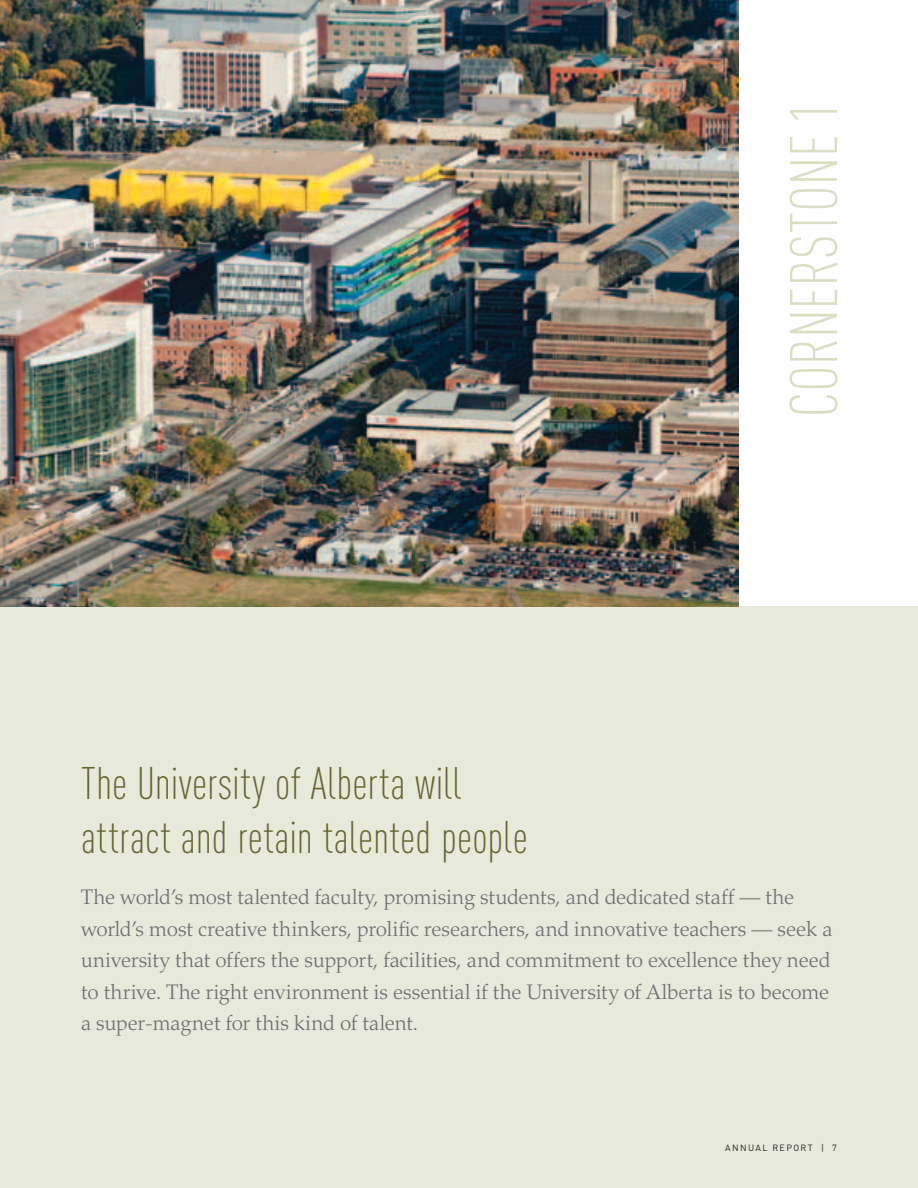
<style>
.page{position:relative;width:918px;height:1188px;background:#fff}
.page>*{position:absolute;margin:0;border:0;box-sizing:border-box;transform-origin:0 0}
.t1{font:300 condensed 66px "DIN Pro";color:#dcdec2}
.t2{font:300 condensed 45px/54px "DIN Pro";letter-spacing:.005em;color:#67652f}
.t3{font:300 21px/31.5px "Palatino LT Std";letter-spacing:-.005em;color:#6d6f71}
.t4{font:9px "DIN Pro";color:#231f20}
</style>
<div class="page">
<div style="left:0;top:607px;width:918px;height:581px;background:#e7e9db"></div>
<img style="left:0;top:0;width:738px;height:607px">
<h1 class="t1" style="left:776px;top:418px;width:319px;rotate:-90deg">CORNERSTONE 1</h1>
<h2 class="t2" style="left:81px;top:756px;width:448px">The University of Alberta will attract and retain talented people</h2>
<p class="t3" style="left:81px;top:882px;width:753px">The world’s most talented faculty, promising students, and dedicated staff — the world’s most creative thinkers, prolific researchers, and innovative teachers — seek a university that offers the support, facilities, and commitment to excellence they need to thrive. The right environment is essential if the University of Alberta is to become a super-magnet for this kind of talent.</p>
<p class="t4" style="left:725px;top:1141px;width:8px">ANNUAL</p>
<p class="t4" style="left:772px;top:1141px;width:29px">REPORT</p>
<p class="t4" style="left:821px;top:1141px;width:17px">| 7</p>
</div>
